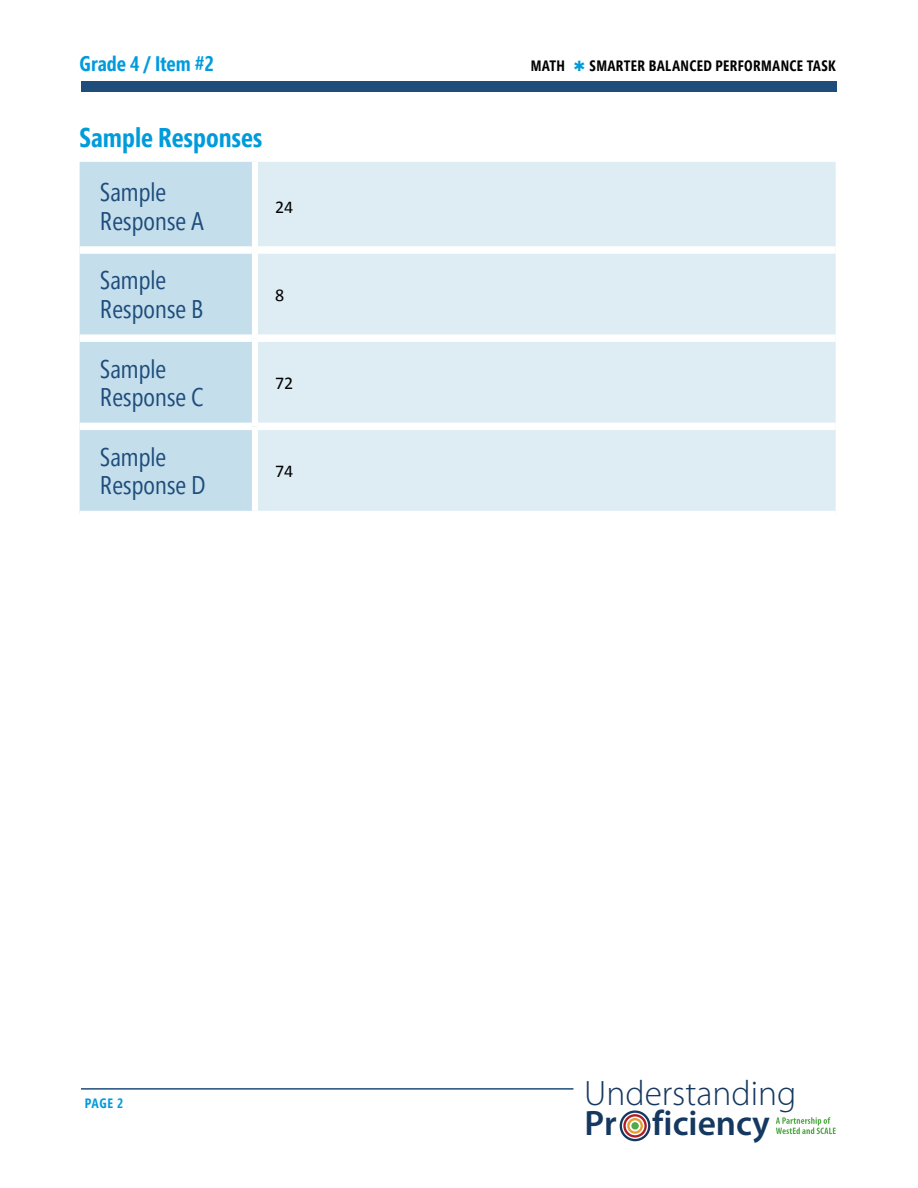
<style>
.page{position:relative;width:918px;height:1188px;background:#fff}
.page>*{position:absolute;margin:0;border:0;box-sizing:border-box;transform-origin:0 0}
.t1{font:300 35.4px "Myriad Pro";color:#143860}
.t2{font:600 35.4px "Myriad Pro";color:#143860}
.t3{font:700 27px "Segoe Pro Cond";color:#009bdb}
.Table_H1_Left_Column{font:25.5px/28.5px "Segoe Pro Cond";color:#1e4c7b}
.t4{font:700 21px "Segoe Pro Cond";color:#009bdb}
.Table_body{font:18px "Calibri";color:#000}
.t5{font:700 15px "Segoe Pro Cond";letter-spacing:.02em;color:#000}
.t6{font:700 13.5px "Segoe Pro Cond";color:#009bdb}
.s1{color:#009bdb}
</style>
<div class="page">
<hr style="left:81px;top:1088px;width:492px;height:2px;background:#1e4c7b">
<svg style="left:776px;top:1117px;width:60px;height:17px"></svg>
<div style="left:620px;top:1110px;width:30px;height:31px;border:2px solid #143860;border-radius:50%"></div>
<div style="left:623px;top:1114px;width:24px;height:24px;border:2px solid #ad1f28;border-radius:50%"></div>
<div style="left:627px;top:1118px;width:16px;height:16px;border:2px solid #e49f39;border-radius:50%"></div>
<div style="left:631px;top:1122px;width:8px;height:8px;background:#52a947;border-radius:50%"></div>
<div style="left:81px;top:82px;width:756px;height:10px;background:#1e4c7b"></div>
<div style="left:80px;top:162px;width:172px;height:349px;background:#c4deeb"></div>
<div style="left:258px;top:162px;width:578px;height:349px;background:#deecf3"></div>
<div style="left:80px;top:246px;width:172px;height:8px;background:#fff"></div>
<div style="left:80px;top:334px;width:172px;height:8px;background:#fff"></div>
<div style="left:80px;top:423px;width:172px;height:7px;background:#fff"></div>
<div style="left:258px;top:246px;width:578px;height:8px;background:#fff"></div>
<div style="left:258px;top:334px;width:578px;height:8px;background:#fff"></div>
<div style="left:258px;top:423px;width:578px;height:7px;background:#fff"></div>
<p class="t4" style="left:80px;top:50px;width:136px">Grade 4 / Item #2</p>
<p class="t5" style="left:531px;top:56px;width:306px">MATH <span class="s1">✱</span> SMARTER BALANCED PERFORMANCE TASK</p>
<h2 class="t3" style="left:80px;top:121px;width:184px">Sample Responses</h2>
<p class="Table_H1_Left_Column" style="left:100px;top:178px;width:106px">Sample<br>Response A</p>
<p class="Table_H1_Left_Column" style="left:100px;top:266px;width:105px">Sample<br>Response B</p>
<p class="Table_H1_Left_Column" style="left:100px;top:355px;width:105px">Sample<br>Response C</p>
<p class="Table_H1_Left_Column" style="left:100px;top:443px;width:107px">Sample<br>Response D</p>
<p class="Table_body" style="left:275px;top:195px;width:20px">24</p>
<p class="Table_body" style="left:275px;top:284px;width:11px">8</p>
<p class="Table_body" style="left:275px;top:372px;width:20px">72</p>
<p class="Table_body" style="left:275px;top:460px;width:20px">74</p>
<p class="t6" style="left:85px;top:1095px;width:40px">PAGE 2</p>
<h1 class="t1" style="left:584px;top:1072px;width:214px">Understanding</h1>
<h1 class="t2" style="left:584px;top:1100px;width:187px">Pr ficiency</h1>
</div>
